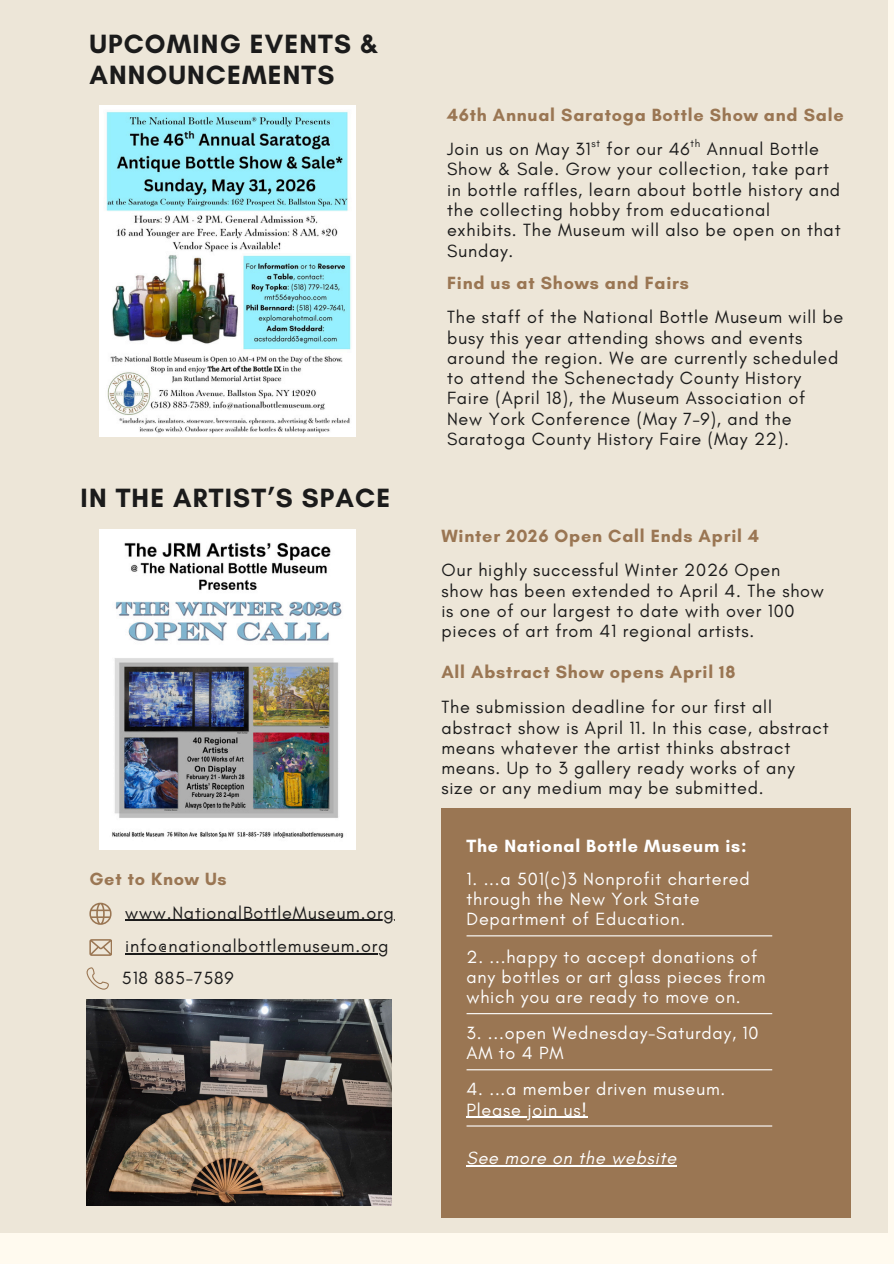
<style>
.page{position:relative;width:894px;height:1264px;background:#fff}
.page>*{position:absolute;margin:0;border:0;box-sizing:border-box;transform-origin:0 0}
.t1{font:700 26.85px/31.5px "Glacial Indifference";letter-spacing:.045em;color:#1b1b1b}
.t2{font:18px/20.2px "Glacial Indifference";letter-spacing:.045em;color:#1b1b1b}
.t3{font:18px/20.2px "Glacial Indifference";letter-spacing:.045em;color:#fff}
.t4{font:700 18px "Glacial Indifference";letter-spacing:.045em;color:#9a7653}
.t5{font:700 18px "Glacial Indifference";letter-spacing:.045em;color:#fff}
.t6{font:italic 18px "Glacial Indifference";letter-spacing:.045em;color:#fff}
.t7{font:10.8px "Glacial Indifference";color:#1b1b1b}
</style>
<div class="page">
<div style="left:0;top:0;width:893px;height:1263px;background:#fffaef"></div>
<div style="left:0;top:0;width:888px;height:1232px;background:#ede6d8"></div>
<img style="left:87px;top:999px;width:304px;height:206px">
<div style="left:441px;top:808px;width:409px;height:409px;background:#9a7653"></div>
<hr style="left:466px;top:935px;width:306px;height:1px;background:#fff">
<hr style="left:466px;top:1013px;width:306px;height:1px;background:#fff">
<hr style="left:466px;top:1069px;width:306px;height:1px;background:#fff">
<hr style="left:466px;top:1116px;width:121px;height:1px;background:#fff">
<hr style="left:466px;top:1125px;width:306px;height:1px;background:#fff">
<svg style="left:89px;top:902px;width:22px;height:22px"></svg>
<hr style="left:125px;top:919px;width:269px;height:1px;background:#1b1b1b">
<svg style="left:89px;top:939px;width:23px;height:16px"></svg>
<hr style="left:125px;top:953px;width:253px;height:1px;background:#1b1b1b">
<svg style="left:87px;top:967px;width:22px;height:22px"></svg>
<img style="left:99px;top:105px;width:256px;height:331px">
<img style="left:99px;top:529px;width:256px;height:320px">
<hr style="left:466px;top:1164px;width:211px;height:2px;background:#fff">
<h1 class="t1" style="left:89px;top:28px;width:290px">UPCOMING EVENTS &amp;<br>ANNOUNCEMENTS</h1>
<h1 class="t1" style="left:81px;top:482px;width:311px">IN THE ARTIST’S SPACE</h1>
<h3 class="t4" style="left:89px;top:867px;width:139px">Get to Know Us</h3>
<h2 class="t2" style="left:125px;top:902px;width:270px">www.NationalBottleMuseum.org</h2>
<p class="t2" style="left:125px;top:935px;width:264px">info@nationalbottlemuseum.org</p>
<p class="t2" style="left:122px;top:967px;width:113px">518 885-7589</p>
<h3 class="t4" style="left:447px;top:104px;width:398px">46th Annual Saratoga Bottle Show and Sale</h3>
<p class="t2" style="left:447px;top:139px;width:395px">Join us on May 31 for our 46 Annual Bottle Show &amp; Sale. Grow your collection, take part in bottle raffles, learn about bottle history and the collecting hobby from educational exhibits. The Museum will also be open on that Sunday.</p>
<p class="t7" style="left:591px;top:137px;width:10px">st</p>
<p class="t7" style="left:690px;top:137px;width:11px">th</p>
<h3 class="t4" style="left:447px;top:272px;width:243px">Find us at Shows and Fairs</h3>
<p class="t2" style="left:447px;top:307px;width:397px">The staff of the National Bottle Museum will be busy this year attending shows and events around the region. We are currently scheduled to attend the Schenectady County History Faire (April 18), the Museum Association of New York Conference (May 7–9), and the Saratoga County History Faire (May 22).</p>
<h3 class="t4" style="left:441px;top:525px;width:319px">Winter 2026 Open Call Ends April 4</h3>
<p class="t2" style="left:441px;top:560px;width:384px">Our highly successful Winter 2026 Open show has been extended to April 4. The show is one of our largest to date with over 100 pieces of art from 41 regional artists.</p>
<h3 class="t4" style="left:441px;top:661px;width:295px">All Abstract Show opens April 18</h3>
<p class="t2" style="left:441px;top:697px;width:389px">The submission deadline for our first all abstract show is April 11. In this case, abstract means whatever the artist thinks abstract means. Up to 3 gallery ready works of any size or any medium may be submitted.</p>
<h3 class="t5" style="left:466px;top:834px;width:281px">The National Bottle Museum is:</h3>
<p class="t3" style="left:466px;top:868px;width:285px">1. ...a 501(c)3 Nonprofit chartered through the New York State<br>Department of Education.</p>
<p class="t3" style="left:466px;top:946px;width:300px">2. ...happy to accept donations of any bottles or art glass pieces from which you are ready to move on.</p>
<p class="t3" style="left:466px;top:1022px;width:293px">3. ...open Wednesday-Saturday, 10<br>AM to 4 PM</p>
<p class="t3" style="left:466px;top:1078px;width:260px">4. ...a member driven museum.<br>Please join us!</p>
<h2 class="t6" style="left:466px;top:1146px;width:211px">See more on the website</h2>
</div>
